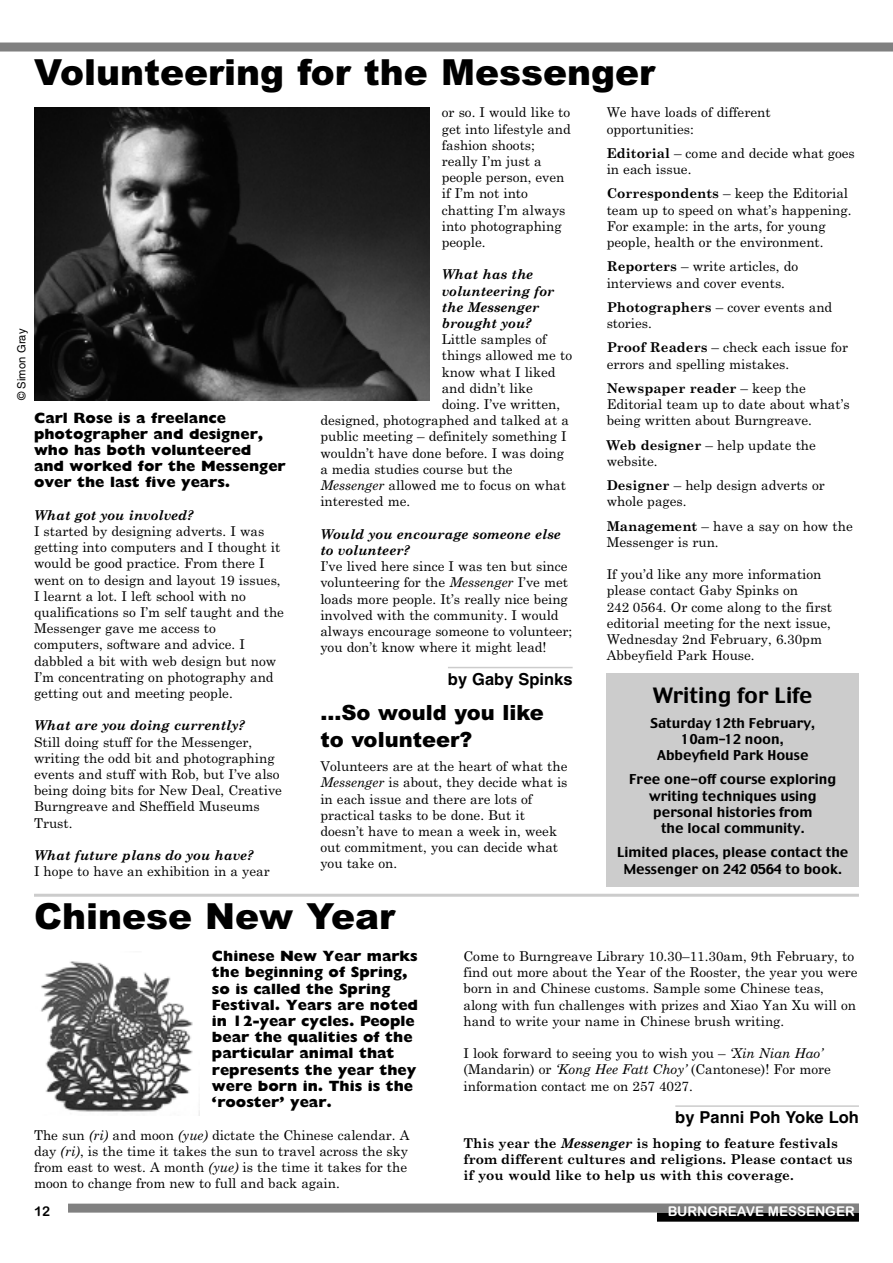
<style>
.page{position:relative;width:893px;height:1263px;background:#fff}
.page>*{position:absolute;margin:0;border:0;box-sizing:border-box;transform-origin:0 0}
.t1{font:900 36px "Arial";color:#000}
.t2{font:900 21px/27px "Arial";color:#000}
.t3{font:21px "Charcoal";color:#000}
.t4{font:700 16.5px "Helvetica";color:#000}
.t5{font:800 15px/16.2px "Gill Sans";color:#000}
.t6{font:13.5px/16.2px "Century Schoolbook";color:#000}
.t7{font:13.5px/16.2px "Charcoal";color:#000;text-align:center}
.t8{font:italic 700 13.5px/16.2px "Century Schoolbook";color:#000}
.t9{font:700 13.5px/16.2px "Century Schoolbook";color:#000}
.t10{font:13.5px "Arial Rounded MT Bold";color:#fff}
.t11{font:13.5px "Arial Rounded MT Bold";color:#000}
.t12{font:11.25px "Helvetica";color:#000}
.s1{font-style:italic}
.s2{font-weight:700}
</style>
<div class="page">
<div style="left:606px;top:673px;width:253px;height:213px;background:#ccc"></div>
<div style="left:68px;top:1203px;width:791px;height:9px;background:#808080"></div>
<div style="left:657px;top:1213px;width:202px;height:9px;background:#000"></div>
<div style="left:0;top:43px;width:893px;height:9px;background:#808080"></div>
<hr style="left:448px;top:667px;width:125px;height:1px;background:#ccc">
<img style="left:34px;top:107px;width:396px;height:293px">
<hr style="left:675px;top:1105px;width:184px;height:2px;background:#ccc">
<img style="left:41px;top:961px;width:159px;height:155px">
<hr style="left:34px;top:894px;width:825px;height:3px;background:#ccc">
<h1 class="t1" style="left:34px;top:52px;width:623px">Volunteering for the Messenger</h1>
<p class="t12" style="left:17px;top:400px;width:73px;rotate:-90deg">© Simon Gray</p>
<p class="t5" style="left:34px;top:409px;width:253px">Carl Rose is a freelance photographer and designer, who has both volunteered<br>and worked for the Messenger over the last five years.</p>
<p class="t8" style="left:34px;top:507px;width:161px">What got you involved?</p>
<p class="t6" style="left:34px;top:523px;width:251px">I started by designing adverts. I was getting into computers and I thought it would be good practice. From there I went on to design and layout 19 issues, I learnt a lot. I left school with no qualifications so I’m self taught and the Messenger gave me access to computers, software and advice. I dabbled a bit with web design but now I’m concentrating on photography and getting out and meeting people.</p>
<p class="t8" style="left:34px;top:718px;width:212px">What are you doing currently?</p>
<p class="t6" style="left:34px;top:734px;width:249px">Still doing stuff for the Messenger, writing the odd bit and photographing events and stuff with Rob, but I’ve also being doing bits for New Deal, Creative<br>Burngreave and Sheffield Museums<br>Trust.</p>
<p class="t8" style="left:34px;top:847px;width:221px">What future plans do you have?</p>
<p class="t6" style="left:34px;top:863px;width:237px">I hope to have an exhibition in a year</p>
<p class="t6" style="left:442px;top:105px;width:131px">or so. I would like to get into lifestyle and fashion shoots; really I’m just a people person, even if I’m not into chatting I’m always into photographing people.</p>
<p class="t8" style="left:442px;top:267px;width:114px">What has the volunteering for the Messenger brought you?</p>
<p class="t6" style="left:442px;top:331px;width:107px">Little samples of</p>
<p class="t6" style="left:442px;top:348px;width:132px">things allowed me to</p>
<p class="t6" style="left:442px;top:364px;width:115px">know what I liked</p>
<p class="t6" style="left:442px;top:380px;width:93px">and didn’t like</p>
<p class="t6" style="left:442px;top:396px;width:120px">doing. I’ve written,</p>
<p class="t6" style="left:320px;top:412px;width:250px">designed, photographed and talked at a</p>
<p class="t6" style="left:320px;top:429px;width:248px">public meeting – definitely something I</p>
<p class="t6" style="left:320px;top:445px;width:245px">wouldn’t have done before. I was doing</p>
<p class="t6" style="left:320px;top:461px;width:194px">a media studies course but the</p>
<p class="t6" style="left:320px;top:477px;width:247px"><span class="s1">Messenger</span> allowed me to focus on what</p>
<p class="t6" style="left:320px;top:493px;width:91px">interested me.</p>
<p class="t8" style="left:320px;top:526px;width:242px">Would you encourage someone else to volunteer?</p>
<p class="t6" style="left:320px;top:558px;width:253px">I’ve lived here since I was ten but since volunteering for the <span class="s1">Messenger</span> I’ve met loads more people. It’s really nice being involved with the community. I would always encourage someone to volunteer; you don’t know where it might lead!</p>
<p class="t4" style="left:448px;top:672px;width:126px">by Gaby Spinks</p>
<h2 class="t2" style="left:320px;top:699px;width:225px">…So would you like to volunteer?</h2>
<p class="t6" style="left:320px;top:758px;width:249px">Volunteers are at the heart of what the<br><span class="s1">Messenger</span> is about, they decide what is in each issue and there are lots of practical tasks to be done. But it doesn’t have to mean a week in, week out commitment, you can decide what you take on.</p>
<h1 class="t1" style="left:34px;top:895px;width:363px">Chinese New Year</h1>
<p class="t6" style="left:607px;top:105px;width:165px">We have loads of different opportunities:</p>
<p class="t6" style="left:607px;top:145px;width:250px"><span class="s2">Editorial</span> – come and decide what goes in each issue.</p>
<p class="t6" style="left:607px;top:186px;width:246px"><span class="s2">Correspondents</span> – keep the Editorial team up to speed on what’s happening.<br>For example: in the arts, for young people, health or the environment.</p>
<p class="t6" style="left:607px;top:259px;width:193px"><span class="s2">Reporters</span> – write articles, do interviews and cover events.</p>
<p class="t6" style="left:607px;top:299px;width:227px"><span class="s2">Photographers</span> – cover events and stories.</p>
<p class="t6" style="left:607px;top:340px;width:243px"><span class="s2">Proof Readers</span> – check each issue for errors and spelling mistakes.</p>
<p class="t6" style="left:607px;top:380px;width:245px"><span class="s2">Newspaper reader</span> – keep the<br>Editorial team up to date about what’s being written about Burngreave.</p>
<p class="t6" style="left:607px;top:437px;width:211px"><span class="s2">Web designer</span> – help update the website.</p>
<p class="t6" style="left:607px;top:477px;width:220px"><span class="s2">Designer</span> – help design adverts or whole pages.</p>
<p class="t6" style="left:607px;top:518px;width:248px"><span class="s2">Management</span> – have a say on how the<br>Messenger is run.</p>
<p class="t6" style="left:607px;top:566px;width:227px">If you’d like any more information please contact Gaby Spinks on<br>242 0564. Or come along to the first editorial meeting for the next issue,<br>Wednesday 2nd February, 6.30pm<br>Abbeyfield Park House.</p>
<h2 class="t3" style="left:653px;top:684px;width:161px">Writing for Life</h2>
<p class="t7" style="left:650px;top:715px;width:166px">Saturday 12th February,<br>10am–12 noon,<br>Abbeyfield Park House</p>
<p class="t7" style="left:629px;top:772px;width:208px">Free one-off course exploring writing techniques using personal histories from<br>the local community.</p>
<p class="t7" style="left:617px;top:844px;width:233px">Limited places, please contact the<br>Messenger on 242 0564 to book.</p>
<p class="t5" style="left:212px;top:948px;width:208px">Chinese New Year marks the beginning of Spring, so is called the Spring<br>Festival. Years are noted in 12-year cycles. People bear the qualities of the particular animal that represents the year they were born in. This is the ‘rooster’ year.</p>
<p class="t6" style="left:34px;top:1127px;width:377px">The sun <span class="s1">(ri)</span> and moon <span class="s1">(yue)</span> dictate the Chinese calendar. A day <span class="s1">(ri)</span>, is the time it takes the sun to travel across the sky from east to west. A month <span class="s1">(yue)</span> is the time it takes for the moon to change from new to full and back again.</p>
<p class="t6" style="left:463px;top:948px;width:395px">Come to Burngreave Library 10.30–11.30am, 9th February, to find out more about the Year of the Rooster, the year you were born in and Chinese customs. Sample some Chinese teas, along with fun challenges with prizes and Xiao Yan Xu will on hand to write your name in Chinese brush writing.</p>
<p class="t6" style="left:463px;top:1045px;width:369px">I look forward to seeing you to wish you – <span class="s1">‘Xin Nian Hao’ </span>(Mandarin) or <span class="s1">‘Kong Hee Fatt Choy’</span> (Cantonese)! For more information contact me on 257 4027.</p>
<p class="t4" style="left:675px;top:1111px;width:185px">by Panni Poh Yoke Loh</p>
<p class="t9" style="left:463px;top:1135px;width:391px">This year the <span class="s1">Messenger</span> is hoping to feature festivals from different cultures and religions. Please contact us if you would like to help us with this coverage.</p>
<p class="t11" style="left:34px;top:1203px;width:18px">12</p>
<p class="t10" style="left:668px;top:1203px;width:188px">BURNGREAVE MESSENGER</p>
</div>
